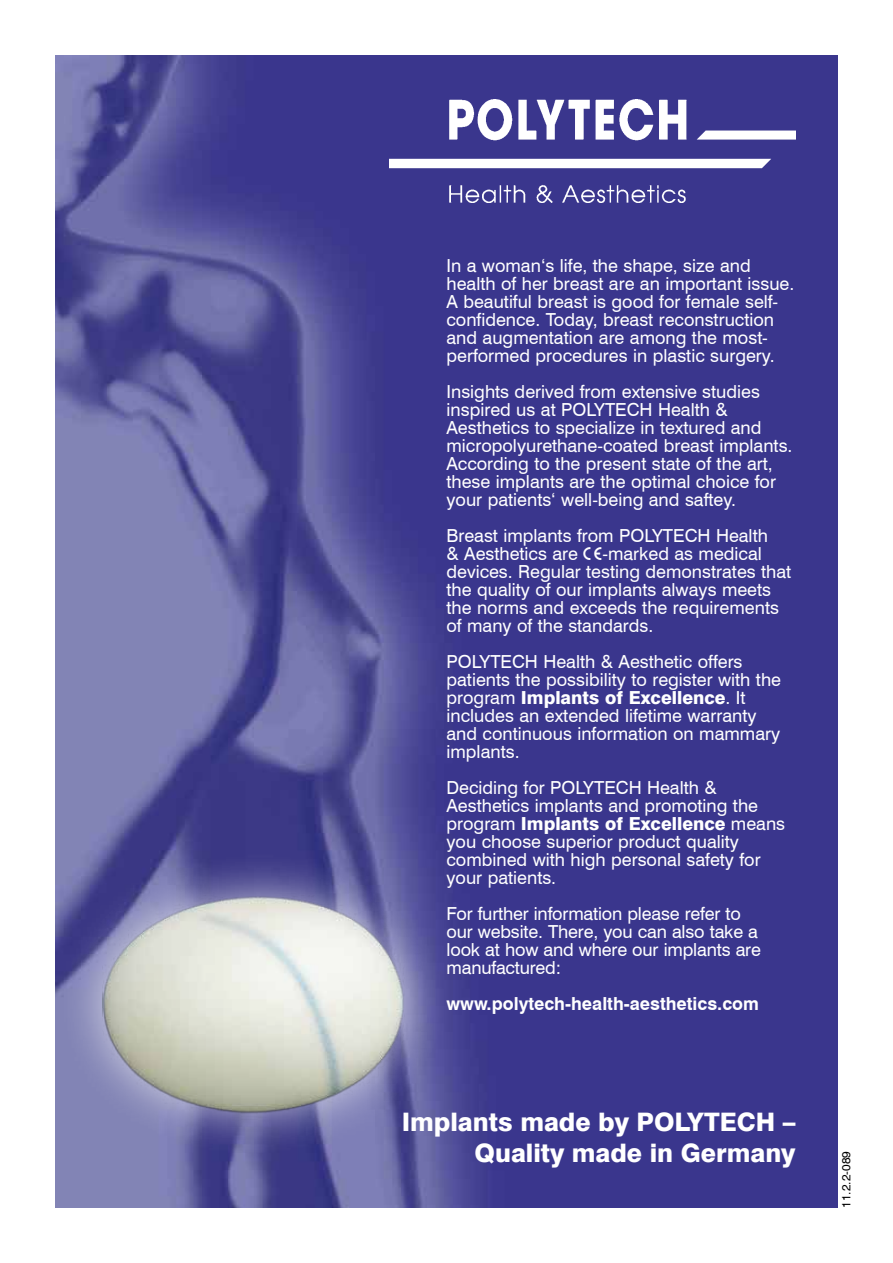
<style>
.page{position:relative;width:893px;height:1263px;background:#fff}
.page>*{position:absolute;margin:0;border:0;box-sizing:border-box;transform-origin:0 0}
.t1{font:800 25.5px/30.6px "Swiss 721 BT";color:#fff;text-align:right}
.t2{font:18px/18px "Swiss 721 BT";color:#fff}
.t3{font:700 18px "Swiss 721 BT";color:#fff}
.t4{font:12px "Swiss 721 BT";color:#000}
.s1{font-weight:800}
</style>
<div class="page">
<img style="left:55px;top:55px;width:783px;height:1153px">
<img style="left:389px;top:99px;width:407px;height:103px">
<div style="left:64px;top:846px;width:391px;height:306px;background:#fff;opacity:.75"></div>
<img style="left:102px;top:896px;width:302px;height:247px">
<svg style="left:583px;top:547px;width:18px;height:13px"></svg>
<p class="t2" style="left:446px;top:256px;width:349px">In a woman‘s life, the shape, size and health of her breast are an important issue.<br>A beautiful breast is good for female self&shy;confidence. Today, breast reconstruction and augmentation are among the most&shy;performed procedures in plastic surgery.</p>
<p class="t2" style="left:446px;top:382px;width:348px">Insights derived from extensive studies inspired us at POLYTECH Health &amp; Aesthetics to specialize in textured and micropolyurethane-coated breast implants.<br>According to the present state of the art, these implants are the optimal choice for your patients‘ well-being and saftey.</p>
<p class="t2" style="left:446px;top:526px;width:323px">Breast implants from POLYTECH Health &amp; Aesthetics are</p>
<p class="t2" style="left:446px;top:544px;width:346px;text-indent:156px">-marked as medical devices. Regular testing demonstrates that the quality of our implants always meets the norms and exceeds the requirements of many of the standards.</p>
<p class="t2" style="left:446px;top:652px;width:336px">POLYTECH Health &amp; Aesthetic offers patients the possibility to register with the program <span class="s1">Implants of Excellence</span>. It includes an extended lifetime warranty and continuous information on mammary implants.</p>
<p class="t2" style="left:446px;top:778px;width:340px">Deciding for POLYTECH Health &amp; Aesthetics implants and promoting the program <span class="s1">Implants of Excellence</span> means you choose superior product quality combined with high personal safety for your patients.</p>
<p class="t2" style="left:446px;top:904px;width:316px">For further information please refer to our website. There, you can also take a look at how and where our implants are manufactured:</p>
<p class="t3" style="left:446px;top:992px;width:314px">www.polytech-health-aesthetics.com</p>
<h1 class="t1" style="left:402px;top:1106px;width:395px">Implants made by POLYTECH –<br>Quality made in Germany</h1>
<p class="t4" style="left:839px;top:1208px;width:58px;rotate:-90deg">11.2.2-089</p>
</div>
